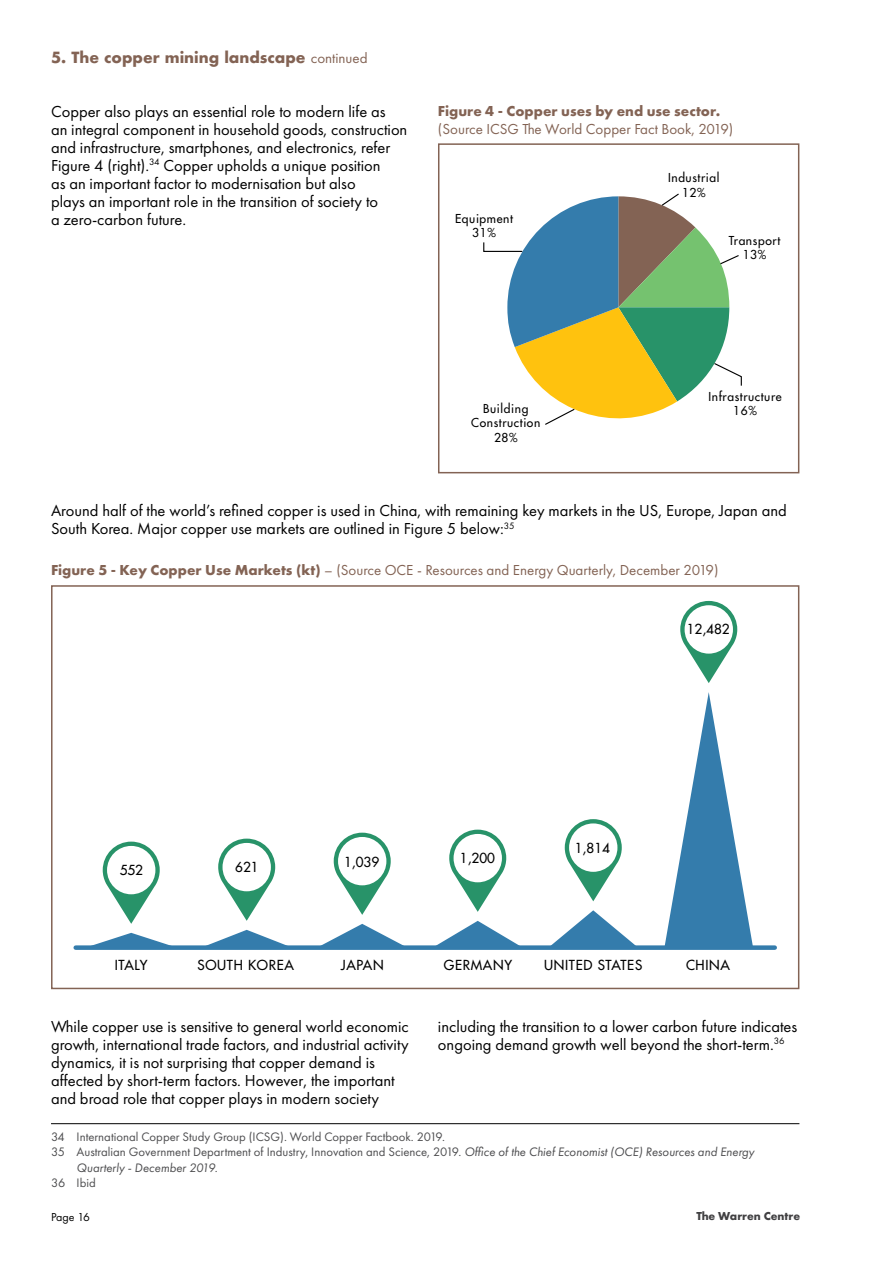
<style>
.page{position:relative;width:893px;height:1263px;background:#fff}
.page>*{position:absolute;margin:0;border:0;box-sizing:border-box;transform-origin:0 0}
.t1{font:16.5px/18px "Futura PT";color:#000}
.t2{font:15px "Futura PT";color:#836354}
.t3{font:700 15px "Futura";color:#836354}
.t4{font:700 15px "Futura PT";color:#836354}
.t5{font:13.5px "Futura";letter-spacing:.05em;color:#000}
.t6{font:12.75px "Futura PT";color:#4d4d4f}
.t7{font:italic 12.75px "Futura PT";color:#4d4d4f}
.t8{font:12px/14.4px "Futura";letter-spacing:.05em;color:#000;text-align:center}
.t9{font:700 12px "Futura PT";color:#414042}
.t10{font:12px "Futura PT";letter-spacing:-.01em;color:#000}
.s1{font-family:"Futura PT";font-weight:400}
.s2{font-weight:700}
.s3{font-style:italic}
</style>
<div class="page">
<svg style="left:483px;top:193px;width:259px;height:232px"></svg>
<div style="left:438px;top:143px;width:361px;height:330px;border:2px solid #836354"></div>
<hr style="left:51px;top:1123px;width:748px;height:1px;background:#000">
<svg style="left:94px;top:933px;width:75px;height:12px"></svg>
<svg style="left:208px;top:930px;width:77px;height:15px"></svg>
<svg style="left:322px;top:924px;width:80px;height:21px"></svg>
<svg style="left:437px;top:921px;width:81px;height:24px"></svg>
<svg style="left:551px;top:910px;width:84px;height:35px"></svg>
<svg style="left:665px;top:692px;width:88px;height:253px"></svg>
<div style="left:76px;top:945px;width:699px;height:5px;background:#347cac"></div>
<svg style="left:103px;top:842px;width:57px;height:82px"></svg>
<svg style="left:218px;top:839px;width:57px;height:82px"></svg>
<svg style="left:334px;top:833px;width:57px;height:82px"></svg>
<svg style="left:449px;top:830px;width:57px;height:82px"></svg>
<svg style="left:565px;top:819px;width:57px;height:82px"></svg>
<svg style="left:680px;top:601px;width:57px;height:82px"></svg>
<div style="left:51px;top:585px;width:748px;height:404px;border:2px solid #836354"></div>
<p class="t3" style="left:51px;top:47px;width:318px">5. The copper mining landscape <span class="s1">continued</span></p>
<p class="t1" style="left:51px;top:102px;width:358px">Copper also plays an essential role to modern life as<br>an integral component in household goods, construction and infrastructure, smartphones, and electronics, refer Figure 4 (right).<sup>34</sup> Copper upholds a unique position<br>as an important factor to modernisation but also<br>plays an important role in the transition of society to<br>a zero-carbon future.</p>
<p class="t4" style="left:438px;top:101px;width:284px">Figure 4 - Copper uses by end use sector.</p>
<p class="t2" style="left:438px;top:120px;width:297px">(Source ICSG The World Copper Fact Book, 2019)</p>
<p class="t8" style="left:455px;top:211px;width:59px">Equipment<br>31%</p>
<p class="t8" style="left:668px;top:171px;width:53px">Industrial<br>12%</p>
<p class="t8" style="left:729px;top:233px;width:53px">Transport<br>13%</p>
<p class="t8" style="left:471px;top:401px;width:71px">Building<br>Construction<br>28%</p>
<p class="t8" style="left:708px;top:389px;width:75px">Infrastructure<br>16%</p>
<p class="t1" style="left:51px;top:501px;width:737px">Around half of the world’s refined copper is used in China, with remaining key markets in the US, Europe, Japan and<br>South Korea. Major copper use markets are outlined in Figure 5 below:<sup>35</sup></p>
<p class="t2" style="left:51px;top:562px;width:669px"><span class="s2">Figure 5 - Key Copper Use Markets (kt)</span> – (Source OCE - Resources and Energy Quarterly, December 2019)</p>
<p class="t5" style="left:687px;top:620px;width:44px">12,482</p>
<p class="t5" style="left:120px;top:861px;width:25px">552</p>
<p class="t5" style="left:235px;top:858px;width:25px">621</p>
<p class="t5" style="left:344px;top:853px;width:37px">1,039</p>
<p class="t5" style="left:460px;top:849px;width:37px">1,200</p>
<p class="t5" style="left:575px;top:839px;width:37px">1,814</p>
<p class="t5" style="left:115px;top:956px;width:34px">ITALY</p>
<p class="t5" style="left:197px;top:956px;width:98px">SOUTH KOREA</p>
<p class="t5" style="left:341px;top:956px;width:44px">JAPAN</p>
<p class="t5" style="left:444px;top:956px;width:70px">GERMANY</p>
<p class="t5" style="left:544px;top:956px;width:100px">UNITED STATES</p>
<p class="t5" style="left:686px;top:956px;width:45px">CHINA</p>
<p class="t1" style="left:51px;top:1017px;width:359px">While copper use is sensitive to general world economic growth, international trade factors, and industrial activity dynamics, it is not surprising that copper demand is affected by short-term factors. However, the important and broad role that copper plays in modern society</p>
<p class="t1" style="left:438px;top:1017px;width:361px">including the transition to a lower carbon future indicates ongoing demand growth well beyond the short-term.<sup>36</sup></p>
<p class="t6" style="left:51px;top:1129px;width:395px">34 International Copper Study Group (ICSG). World Copper Factbook. 2019.</p>
<p class="t6" style="left:51px;top:1144px;width:705px">35 Australian Government Department of Industry, Innovation and Science, 2019. <span class="s3">Office of the Chief Economist (OCE) Resources and Energy</span></p>
<p class="t7" style="left:77px;top:1160px;width:143px">Quarterly - December 2019.</p>
<p class="t6" style="left:51px;top:1175px;width:46px">36 Ibid</p>
<p class="t10" style="left:51px;top:1210px;width:40px">Page 16</p>
<p class="t9" style="left:696px;top:1208px;width:105px">The Warren Centre</p>
</div>
